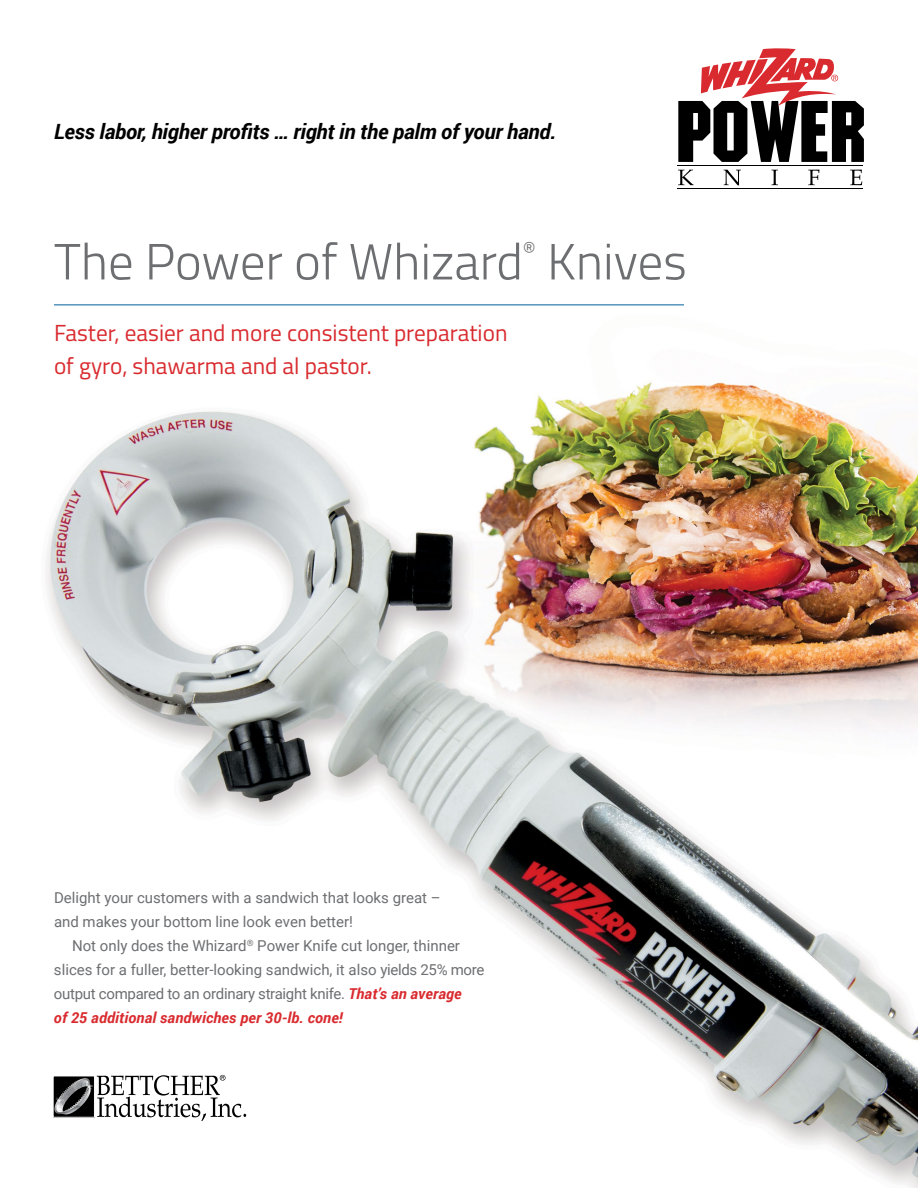
<style>
.page{position:relative;width:918px;height:1188px;background:#fff}
.page>*{position:absolute;margin:0;border:0;box-sizing:border-box;transform-origin:0 0}
.t1{font:300 51px "Titillium";color:#6d6e71}
.t2{font:23.25px/33px "Titillium";color:#d92b2f}
.t3{font:italic 700 21px "Roboto";letter-spacing:-.01em;color:#000}
.t4{font:300 20.1px "Titillium";color:#6d6e71}
.t5{font:15px/24px "Roboto";color:#6d6e71}
.s1{font-weight:700;font-style:italic;color:#d92b2f}
</style>
<div class="page">
<img style="left:46px;top:165px;width:872px;height:1023px">
<hr style="left:678px;top:188px;width:185px;height:1px;background:#000">
<hr style="left:678px;top:165px;width:185px;height:1px;background:#000">
<svg style="left:678px;top:170px;width:16px;height:15px"></svg>
<svg style="left:724px;top:170px;width:17px;height:16px"></svg>
<svg style="left:771px;top:170px;width:7px;height:15px"></svg>
<svg style="left:808px;top:170px;width:12px;height:15px"></svg>
<svg style="left:850px;top:170px;width:12px;height:15px"></svg>
<svg style="left:678px;top:48px;width:186px;height:114px"></svg>
<svg style="left:97px;top:1075px;width:149px;height:46px"></svg>
<svg style="left:55px;top:1078px;width:38px;height:38px"></svg>
<svg style="left:72px;top:1078px;width:13px;height:6px"></svg>
<hr style="left:54px;top:304px;width:630px;height:1px;background:#005f9d">
<h3 class="t3" style="left:54px;top:117px;width:504px">Less labor, higher profits … right in the palm of your hand.</h3>
<h1 class="t1" style="left:54px;top:225px;width:470px">The Power of Whizard</h1>
<h3 class="t4" style="left:523px;top:234px;width:14px">®</h3>
<h1 class="t1" style="left:547px;top:225px;width:141px">Knives</h1>
<h2 class="t2" style="left:54px;top:316px;width:455px">Faster, easier and more consistent preparation of gyro, shawarma and al pastor.</h2>
<p class="t5" style="left:54px;top:885px;width:388px">Delight your customers with a sandwich that looks great – and makes your bottom line look even better!</p>
<p class="t5" style="left:54px;top:933px;width:432px;text-indent:18px">Not only does the Whizard<sup>®</sup> Power Knife cut longer, thinner slices for a fuller, better-looking sandwich, it also yields 25% more output compared to an ordinary straight knife. <span class="s1">That’s an average<br>of 25 additional sandwiches per 30-lb. cone!</span></p>
</div>
